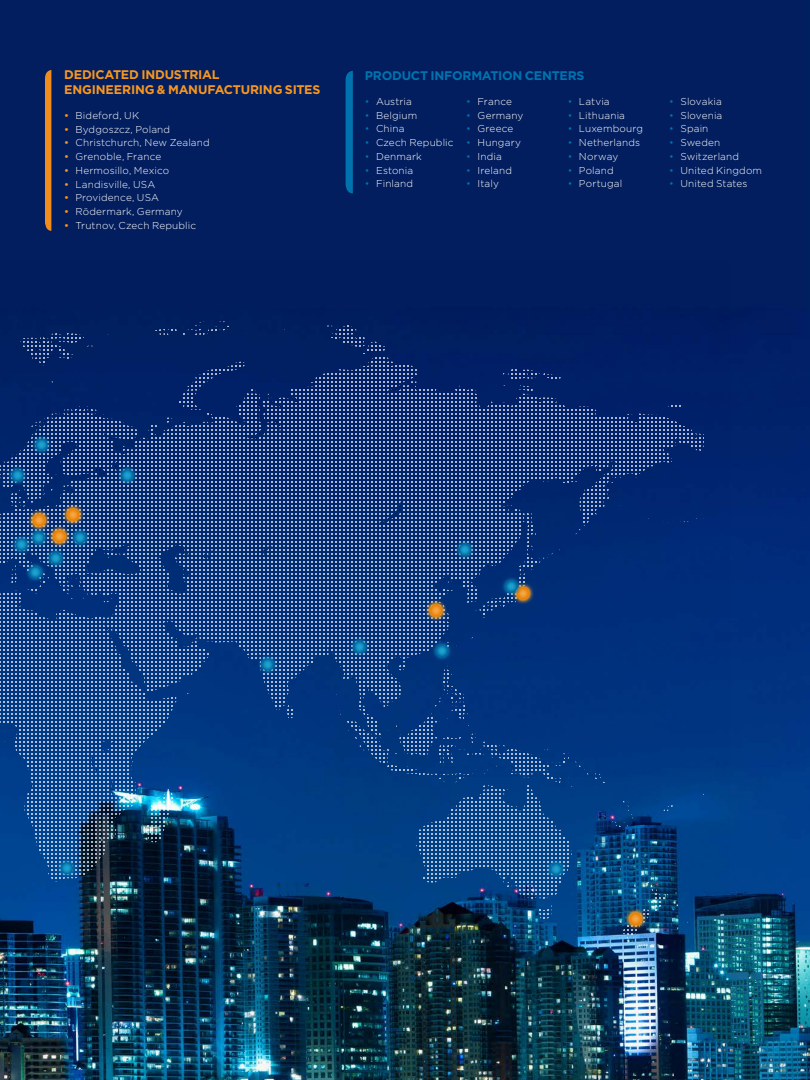
<style>
.page{position:relative;width:810px;height:1080px;background:#fff}
.page>*{position:absolute;margin:0;border:0;box-sizing:border-box;transform-origin:0 0}
.t1{font:700 12.5px/15px "Gotham";letter-spacing:-.015em;color:#f8971d}
.t2{font:700 12.5px "Gotham";letter-spacing:-.015em;color:#0073ae}
.t3{font:300 10px "Gotham";letter-spacing:.015em;color:#fff}
.s1{font-weight:500;color:#f8971d}
.s2{color:#0073ae}
</style>
<div class="page">
<img style="left:0;top:0;width:810px;height:1080px">
<svg style="left:45px;top:70px;width:6px;height:161px"></svg>
<svg style="left:346px;top:71px;width:7px;height:122px"></svg>
<img style="left:0;top:262px;width:730px;height:738px">
<p class="t1" style="left:64px;top:67px;width:258px">DEDICATED INDUSTRIAL<br>ENGINEERING &amp; MANUFACTURING SITES</p>
<p class="t3" style="left:64px;top:109px;width:77px"><span class="s1">•</span> Bideford, UK</p>
<p class="t3" style="left:64px;top:123px;width:107px"><span class="s1">•</span> Bydgoszcz, Poland</p>
<p class="t3" style="left:64px;top:136px;width:147px"><span class="s1">•</span> Christchurch, New Zealand</p>
<p class="t3" style="left:64px;top:150px;width:99px"><span class="s1">•</span> Grenoble, France</p>
<p class="t3" style="left:64px;top:164px;width:107px"><span class="s1">•</span> Hermosillo, Mexico</p>
<p class="t3" style="left:64px;top:178px;width:93px"><span class="s1">•</span> Landisville, USA</p>
<p class="t3" style="left:64px;top:191px;width:96px"><span class="s1">•</span> Providence, USA</p>
<p class="t3" style="left:64px;top:205px;width:120px"><span class="s1">•</span> Rödermark, Germany</p>
<p class="t3" style="left:64px;top:219px;width:133px"><span class="s1">•</span> Trutnov, Czech Republic</p>
<p class="t2" style="left:365px;top:67px;width:221px">PRODUCT INFORMATION CENTERS</p>
<p class="t3" style="left:365px;top:95px;width:49px"><span class="s2">•</span> Austria</p>
<p class="t3" style="left:365px;top:109px;width:54px"><span class="s2">•</span> Belgium</p>
<p class="t3" style="left:365px;top:123px;width:41px"><span class="s2">•</span> China</p>
<p class="t3" style="left:365px;top:136px;width:90px"><span class="s2">•</span> Czech Republic</p>
<p class="t3" style="left:365px;top:150px;width:59px"><span class="s2">•</span> Denmark</p>
<p class="t3" style="left:365px;top:164px;width:50px"><span class="s2">•</span> Estonia</p>
<p class="t3" style="left:365px;top:178px;width:50px"><span class="s2">•</span> Finland</p>
<p class="t3" style="left:568px;top:95px;width:43px"><span class="s2">•</span> Latvia</p>
<p class="t3" style="left:568px;top:109px;width:59px"><span class="s2">•</span> Lithuania</p>
<p class="t3" style="left:568px;top:123px;width:77px"><span class="s2">•</span> Luxembourg</p>
<p class="t3" style="left:568px;top:136px;width:74px"><span class="s2">•</span> Netherlands</p>
<p class="t3" style="left:568px;top:150px;width:52px"><span class="s2">•</span> Norway</p>
<p class="t3" style="left:568px;top:164px;width:48px"><span class="s2">•</span> Poland</p>
<p class="t3" style="left:568px;top:178px;width:56px"><span class="s2">•</span> Portugal</p>
<p class="t3" style="left:466px;top:95px;width:47px"><span class="s2">•</span> France</p>
<p class="t3" style="left:466px;top:109px;width:59px"><span class="s2">•</span> Germany</p>
<p class="t3" style="left:466px;top:123px;width:49px"><span class="s2">•</span> Greece</p>
<p class="t3" style="left:466px;top:136px;width:56px"><span class="s2">•</span> Hungary</p>
<p class="t3" style="left:466px;top:150px;width:37px"><span class="s2">•</span> India</p>
<p class="t3" style="left:466px;top:164px;width:47px"><span class="s2">•</span> Ireland</p>
<p class="t3" style="left:466px;top:178px;width:34px"><span class="s2">•</span> Italy</p>
<p class="t3" style="left:669px;top:95px;width:54px"><span class="s2">•</span> Slovakia</p>
<p class="t3" style="left:669px;top:109px;width:55px"><span class="s2">•</span> Slovenia</p>
<p class="t3" style="left:669px;top:123px;width:41px"><span class="s2">•</span> Spain</p>
<p class="t3" style="left:669px;top:136px;width:53px"><span class="s2">•</span> Sweden</p>
<p class="t3" style="left:669px;top:150px;width:71px"><span class="s2">•</span> Switzerland</p>
<p class="t3" style="left:669px;top:164px;width:94px"><span class="s2">•</span> United Kingdom</p>
<p class="t3" style="left:669px;top:178px;width:80px"><span class="s2">•</span> United States</p>
</div>
